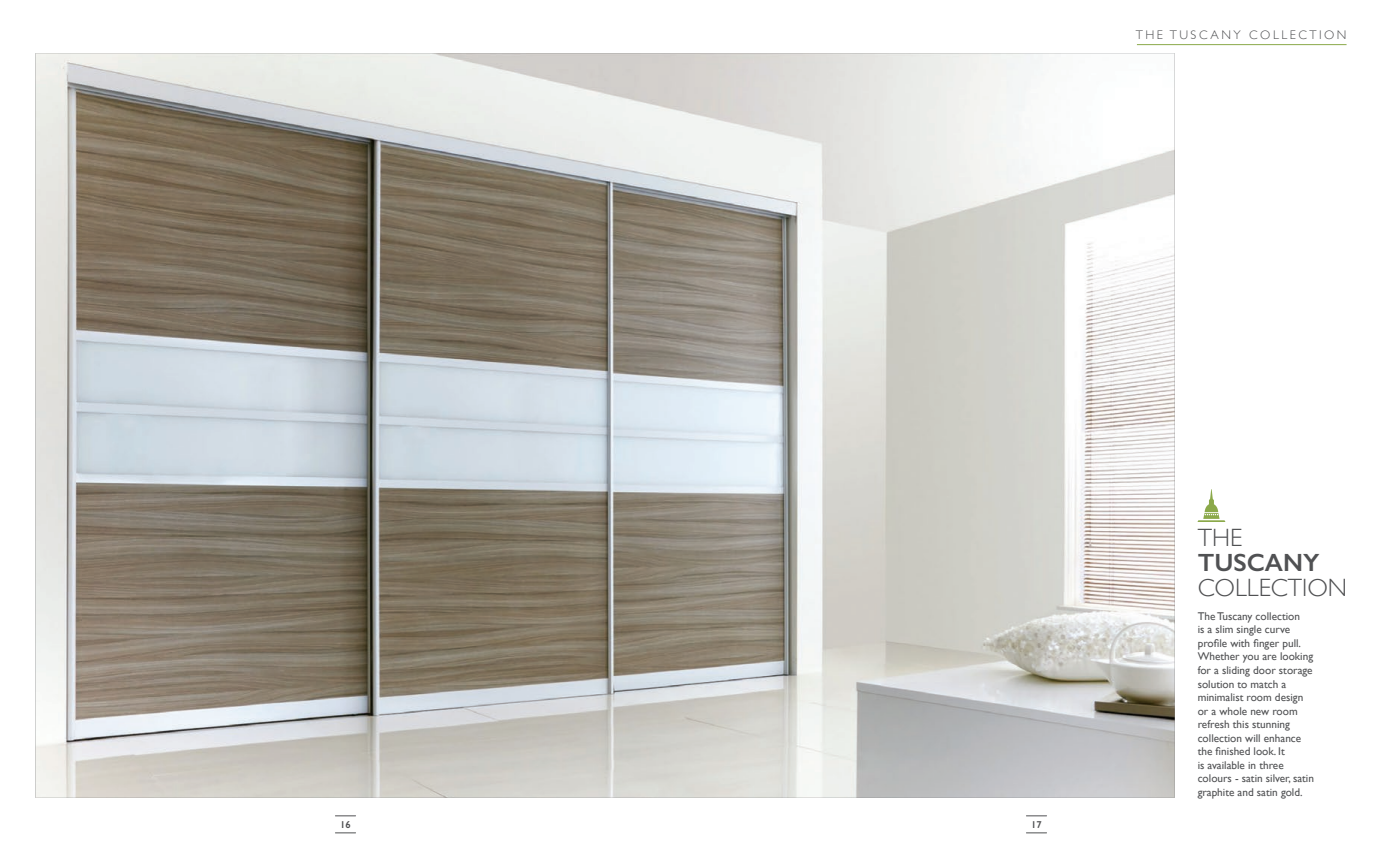
<style>
.page{position:relative;width:1382px;height:851px;background:#fff}
.page>*{position:absolute;margin:0;border:0;box-sizing:border-box;transform-origin:0 0}
.t1{font:300 25px "Gill Sans";color:#505153}
.t2{font:600 25px "Gill Sans";color:#505153}
.t3{font:300 12.5px "Gill Sans";letter-spacing:.2em;color:#505153}
.t4{font:11.25px/13.5px "Gill Sans";color:#505153}
.t5{font:600 10px "Gill Sans";color:#505153}
</style>
<div class="page">
<svg style="left:335px;top:815px;width:21px;height:1px"></svg>
<svg style="left:335px;top:832px;width:21px;height:1px"></svg>
<svg style="left:1026px;top:815px;width:21px;height:1px"></svg>
<svg style="left:1026px;top:832px;width:21px;height:1px"></svg>
<img style="left:35px;top:53px;width:1140px;height:744px">
<hr style="left:1137px;top:44px;width:209px;height:1px;background:#8ba94a">
<img style="left:1198px;top:489px;width:28px;height:33px">
<p class="t3" style="left:1136px;top:25px;width:212px">THE TUSCANY COLLECTION</p>
<p class="t5" style="left:340px;top:818px;width:12px">16</p>
<p class="t5" style="left:1031px;top:818px;width:12px">17</p>
<h1 class="t1" style="left:1198px;top:518px;width:46px">THE</h1>
<h1 class="t2" style="left:1198px;top:547px;width:123px">TUSCANY</h1>
<h1 class="t1" style="left:1198px;top:568px;width:151px">COLLECTION</h1>
<p class="t4" style="left:1198px;top:609px;width:118px">The Tuscany collection<br>is a slim single curve profile with finger pull.<br>Whether you are looking for a sliding door storage solution to match a minimalist room design or a whole new room refresh this stunning collection will enhance the finished look. It<br>is available in three colours - satin silver, satin graphite and satin gold.</p>
</div>
